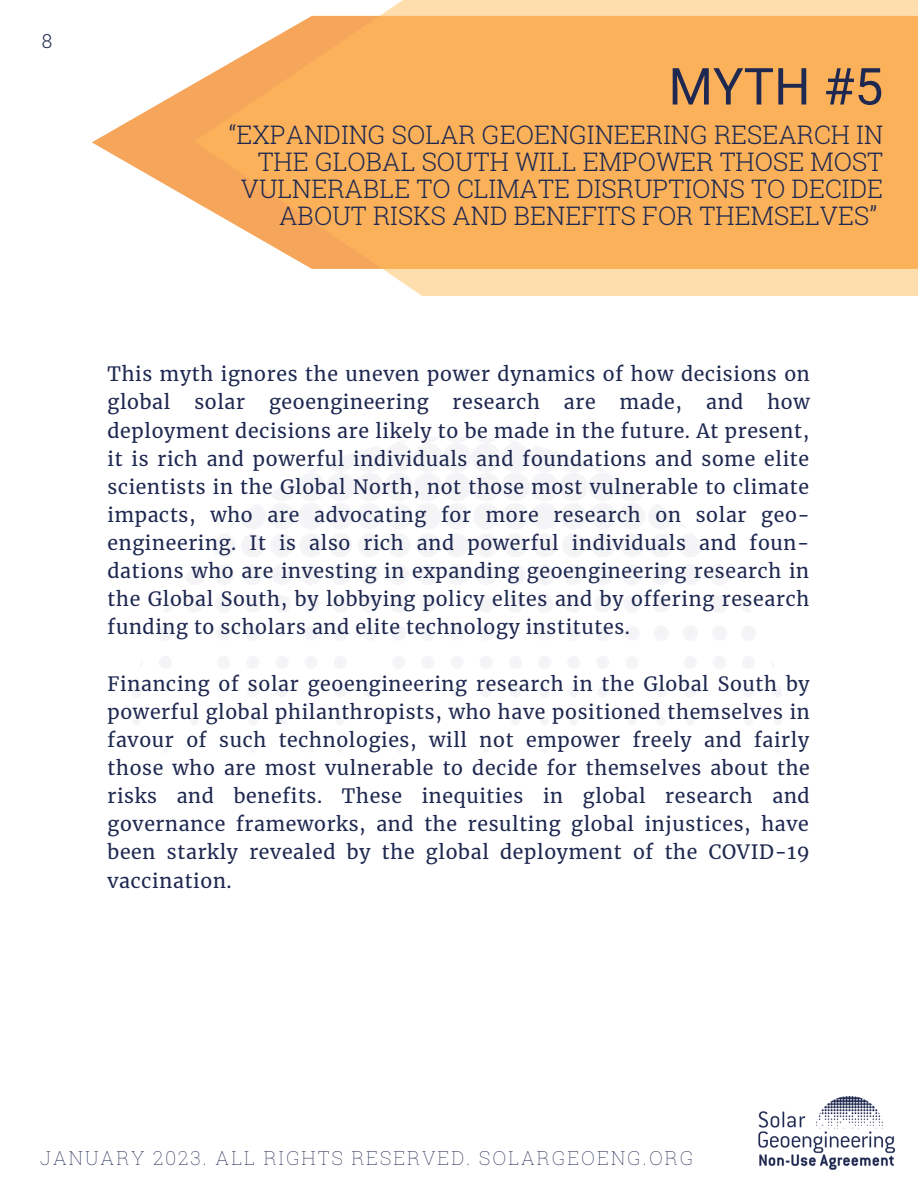
<style>
.page{position:relative;width:918px;height:1188px;background:#fff}
.page>*{position:absolute;margin:0;border:0;box-sizing:border-box;transform-origin:0 0}
.t1{font:51px "Roboto";color:#1e2850}
.t2{font:300 25.5px/27px "Roboto Slab";color:#1e2850;text-align:right}
.t3{font:19.5px/28.2px "Merriweather";letter-spacing:.035em;color:#1e2850;text-align:justify}
.t4{font:100 19.2px "Roboto Slab";letter-spacing:.105em;color:#1e2850}
.t5{font:300 19.2px "Roboto Slab";color:#1e2850}
</style>
<div class="page">
<svg style="left:92px;top:83px;width:102px;height:118px"></svg>
<svg style="left:194px;top:0;width:724px;height:296px;background:#fabb6f"></svg>
<img style="left:758px;top:1096px;width:136px;height:73px">
<p class="t5" style="left:42px;top:28px;width:12px">8</p>
<h1 class="t1" style="left:668px;top:57px;width:216px">MYTH #5</h1>
<h2 class="t2" style="left:229px;top:120px;width:656px">“EXPANDING SOLAR GEOENGINEERING RESEARCH IN THE GLOBAL SOUTH WILL EMPOWER THOSE MOST VULNERABLE TO CLIMATE DISRUPTIONS TO DECIDE ABOUT RISKS AND BENEFITS FOR THEMSELVES”</h2>
<p class="t3" style="left:108px;top:360px;width:704px">This myth ignores the uneven power dynamics of how decisions on global solar geoengineering research are made, and how deployment decisions are likely to be made in the future. At present, it is rich and powerful individuals and foundations and some elite scientists in the Global North, not those most vulnerable to climate impacts, who are advocating for more research on solar geo&shy;engineering. It is also rich and powerful individuals and foun&shy;dations who are investing in expanding geoengineering research in the Global South, by lobbying policy elites and by offering research funding to scholars and elite technology institutes.</p>
<p class="t3" style="left:108px;top:670px;width:704px">Financing of solar geoengineering research in the Global South by powerful global philanthropists, who have positioned themselves in favour of such technologies, will not empower freely and fairly those who are most vulnerable to decide for themselves about the risks and benefits. These inequities in global research and governance frameworks, and the resulting global injustices, have been starkly revealed by the global deployment of the COVID-19 vaccination.</p>
<p class="t4" style="left:40px;top:1145px;width:654px">JANUARY 2023. ALL RIGHTS RESERVED. SOLARGEOENG.ORG</p>
</div>
